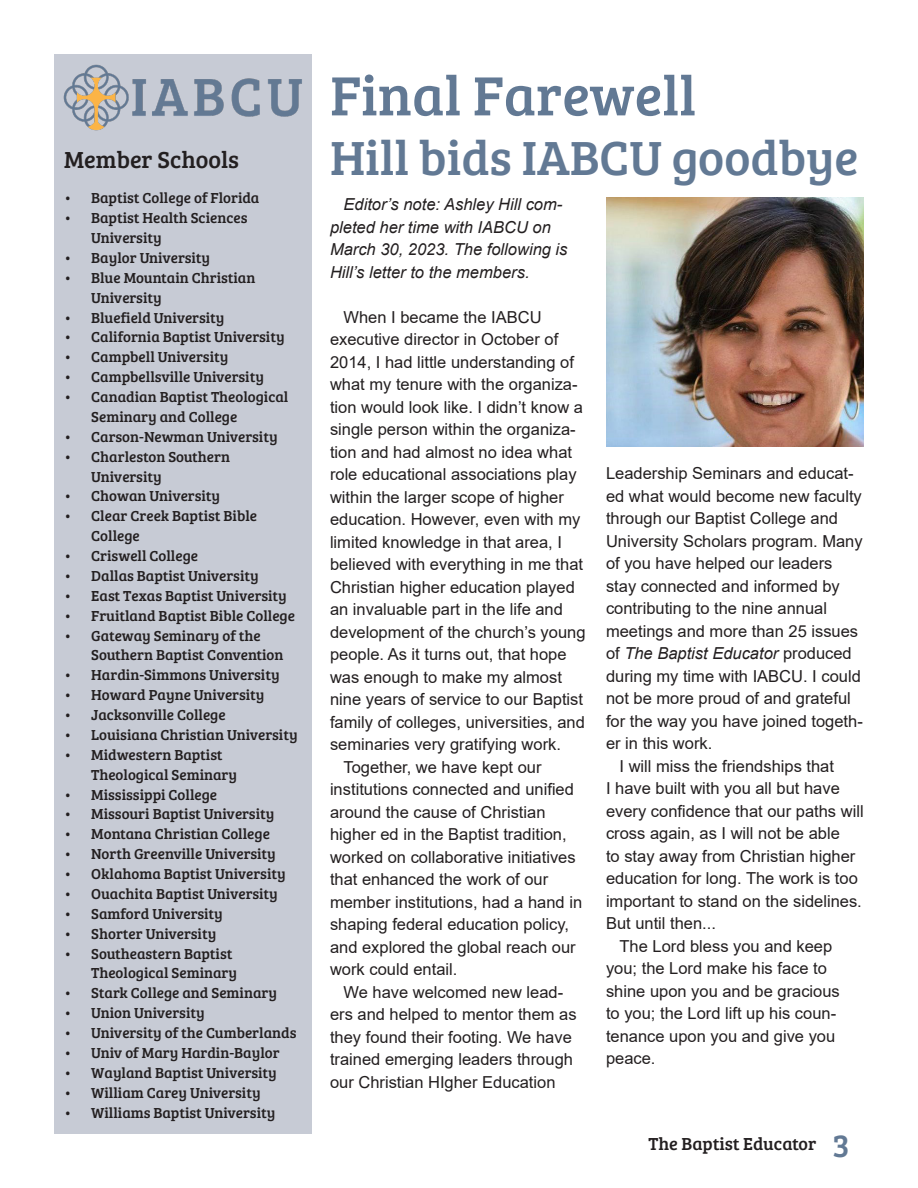
<style>
.page{position:relative;width:918px;height:1188px;background:#fff}
.page>*{position:absolute;margin:0;border:0;box-sizing:border-box;transform-origin:0 0}
.t1{font:57px "Bree Serif";color:#627994}
.t2{font:49.5px "Bree Serif";color:#627994}
.t3{font:33px "Bree Serif";color:#627994}
.t4{font:24px "Bree Serif";color:#231f20}
.t5{font:18px "Bree Serif";color:#231f20}
.t6{font:16.5px/22.5px "Arial";color:#231f20}
.t7{font:italic 16.5px/22.5px "Arial";color:#231f20}
.t8{font:15px/19.8px "Bree Serif";color:#231f20}
.s1{font-style:italic}
</style>
<div class="page">
<div style="left:54px;top:54px;width:258px;height:1080px;background:#c7cbd5"></div>
<img style="left:63px;top:64px;width:239px;height:67px">
<img style="left:606px;top:198px;width:258px;height:248px">
<p class="t4" style="left:64px;top:143px;width:176px">Member Schools</p>
<p class="t8" style="left:64px;top:187px;width:197px">• Baptist College of Florida</p>
<p class="t8" style="left:91px;top:207px;width:158px;text-indent:-27px">• Baptist Health Sciences<br>University</p>
<p class="t8" style="left:64px;top:247px;width:147px">• Baylor University</p>
<p class="t8" style="left:91px;top:267px;width:166px;text-indent:-27px">• Blue Mountain Christian<br>University</p>
<p class="t8" style="left:64px;top:307px;width:162px">• Bluefield University</p>
<p class="t8" style="left:64px;top:327px;width:222px">• California Baptist University</p>
<p class="t8" style="left:64px;top:346px;width:166px">• Campbell University</p>
<p class="t8" style="left:64px;top:366px;width:201px">• Campbellsville University</p>
<p class="t8" style="left:91px;top:386px;width:199px;text-indent:-27px">• Canadian Baptist Theological<br>Seminary and College</p>
<p class="t8" style="left:64px;top:426px;width:215px">• Carson-Newman University</p>
<p class="t8" style="left:91px;top:446px;width:140px;text-indent:-27px">• Charleston Southern<br>University</p>
<p class="t8" style="left:64px;top:486px;width:157px">• Chowan University</p>
<p class="t8" style="left:91px;top:505px;width:167px;text-indent:-27px">• Clear Creek Baptist Bible<br>College</p>
<p class="t8" style="left:64px;top:545px;width:135px">• Criswell College</p>
<p class="t8" style="left:64px;top:565px;width:196px">• Dallas Baptist University</p>
<p class="t8" style="left:64px;top:585px;width:224px">• East Texas Baptist University</p>
<p class="t8" style="left:64px;top:605px;width:232px">• Fruitland Baptist Bible College</p>
<p class="t8" style="left:91px;top:625px;width:194px;text-indent:-27px">• Gateway Seminary of the<br>Southern Baptist Convention</p>
<p class="t8" style="left:64px;top:664px;width:217px">• Hardin-Simmons University</p>
<p class="t8" style="left:64px;top:684px;width:202px">• Howard Payne University</p>
<p class="t8" style="left:64px;top:704px;width:163px">• Jacksonville College</p>
<p class="t8" style="left:64px;top:724px;width:235px">• Louisiana Christian University</p>
<p class="t8" style="left:91px;top:744px;width:147px;text-indent:-27px">• Midwestern Baptist<br>Theological Seminary</p>
<p class="t8" style="left:64px;top:784px;width:154px">• Mississippi College</p>
<p class="t8" style="left:64px;top:804px;width:212px">• Missouri Baptist University</p>
<p class="t8" style="left:64px;top:823px;width:207px">• Montana Christian College</p>
<p class="t8" style="left:64px;top:843px;width:213px">• North Greenville University</p>
<p class="t8" style="left:64px;top:863px;width:223px">• Oklahoma Baptist University</p>
<p class="t8" style="left:64px;top:883px;width:215px">• Ouachita Baptist University</p>
<p class="t8" style="left:64px;top:903px;width:160px">• Samford University</p>
<p class="t8" style="left:64px;top:923px;width:154px">• Shorter University</p>
<p class="t8" style="left:91px;top:943px;width:147px;text-indent:-27px">• Southeastern Baptist<br>Theological Seminary</p>
<p class="t8" style="left:64px;top:982px;width:214px">• Stark College and Seminary</p>
<p class="t8" style="left:64px;top:1002px;width:142px">• Union University</p>
<p class="t8" style="left:64px;top:1022px;width:234px">• University of the Cumberlands</p>
<p class="t8" style="left:64px;top:1042px;width:217px">• Univ of Mary Hardin-Baylor</p>
<p class="t8" style="left:64px;top:1062px;width:214px">• Wayland Baptist University</p>
<p class="t8" style="left:64px;top:1082px;width:198px">• William Carey University</p>
<p class="t8" style="left:64px;top:1102px;width:213px">• Williams Baptist University</p>
<p class="t1" style="left:330px;top:54px;width:368px">Final Farewell</p>
<p class="t2" style="left:330px;top:121px;width:530px">Hill bids IABCU goodbye</p>
<p class="t7" style="left:330px;top:193px;width:239px;text-indent:14px">Editor’s note: Ashley Hill com&shy;pleted her time with IABCU on<br>March 30, 2023. The following is<br>Hill’s letter to the members.</p>
<p class="t6" style="left:330px;top:305px;width:257px;text-indent:14px">When I became the IABCU executive director in October of 2014, I had little understanding of what my tenure with the organiza&shy;tion would look like. I didn’t know a single person within the organiza&shy;tion and had almost no idea what role educational associations play within the larger scope of higher education. However, even with my limited knowledge in that area, I believed with everything in me that Christian higher education played an invaluable part in the life and development of the church’s young people. As it turns out, that hope was enough to make my almost nine years of service to our Baptist family of colleges, universities, and seminaries very gratifying work.</p>
<p class="t6" style="left:330px;top:755px;width:254px;text-indent:14px">Together, we have kept our institutions connected and unified around the cause of Christian higher ed in the Baptist tradition, worked on collaborative initiatives that enhanced the work of our member institutions, had a hand in shaping federal education policy, and explored the global reach our work could entail.</p>
<p class="t6" style="left:330px;top:980px;width:248px;text-indent:14px">We have welcomed new lead&shy;ers and helped to mentor them as they found their footing. We have trained emerging leaders through our Christian HIgher Education</p>
<p class="t6" style="left:606px;top:462px;width:258px">Leadership Seminars and educat&shy;ed what would become new faculty through our Baptist College and<br>University Scholars program. Many of you have helped our leaders stay connected and informed by contributing to the nine annual meetings and more than 25 issues of <span class="s1">The Baptist Educator</span> produced during my time with IABCU. I could not be more proud of and grateful for the way you have joined togeth&shy;er in this work.</p>
<p class="t6" style="left:606px;top:755px;width:259px;text-indent:14px">I will miss the friendships that<br>I have built with you all but have every confidence that our paths will cross again, as I will not be able<br>to stay away from Christian higher education for long. The work is too important to stand on the sidelines.<br>But until then...</p>
<p class="t6" style="left:606px;top:935px;width:235px;text-indent:14px">The Lord bless you and keep you; the Lord make his face to shine upon you and be gracious to you; the Lord lift up his coun&shy;tenance upon you and give you peace.</p>
<p class="t5" style="left:649px;top:1131px;width:169px">The Baptist Educator</p>
<p class="t3" style="left:832px;top:1121px;width:19px">3</p>
</div>
